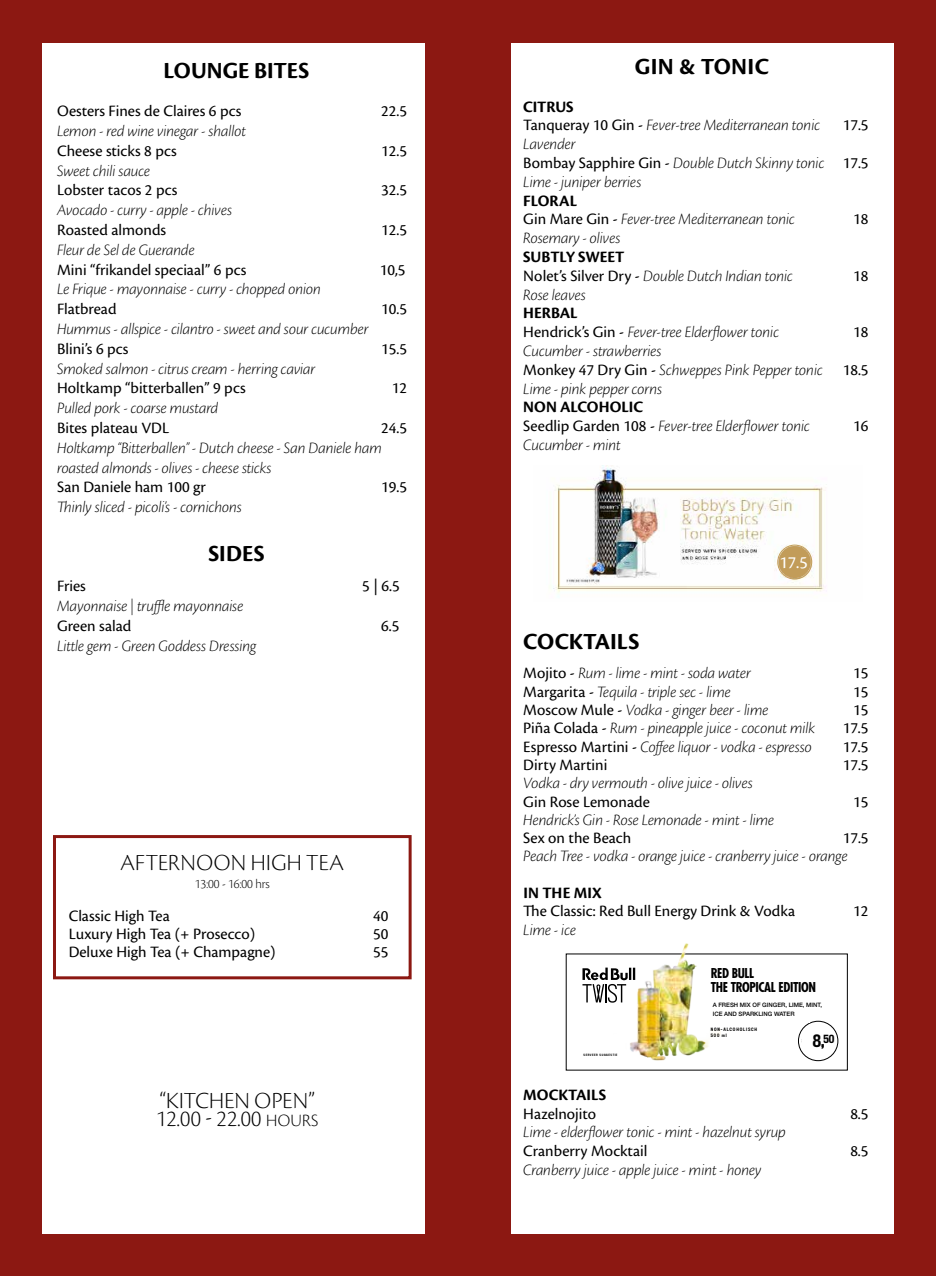
<style>
.page{position:relative;width:936px;height:1276px;background:#fff}
.page>*{position:absolute;margin:0;border:0;box-sizing:border-box;transform-origin:0 0}
.t1{font:24px/18.8px "Cronos Pro Lt Disp";letter-spacing:.01em;color:#000}
.t2{font:700 24px "Cronos Pro";letter-spacing:.01em;color:#000}
.t3{font:24px "Cronos Pro Bold Subh";color:#000}
.t4{font:18px "Cronos Pro";color:#fff}
.t5{font:16.5px/18.8px "Cronos Pro Lt Disp It";letter-spacing:-.005em;color:#000}
.t6{font:16.5px "Cronos Pro";color:#000}
.t7{font:16.5px "Cronos Pro Bold Subh";color:#000}
.t8{font:16.5px "Cronos Pro Lt Disp It";letter-spacing:-.005em;color:#020203}
.t9{font:500 15.75px "Titling Gothic FB Cond";color:#000}
.t10{font:13.5px "Cronos Pro Lt Disp";color:#000}
.t11{font:700 condensed 13.2px/14.2px "Futura";letter-spacing:-.03em;color:#000}
.t12{font:500 6.6px/7.9px "Titling Gothic FB Cond";letter-spacing:.2em;color:#000}
.t13{font:500 6px/9px "Helvetica Neue";color:#000}
.t14{font:500 4.2px/6px "Titling Gothic FB Cond";letter-spacing:.2em;color:#000}
.t15{font:500 2.85px "Titling Gothic FB Cond";letter-spacing:.2em;color:#000}
.s1{font-size:18px}
.s2{font-family:"Cronos Pro"}
.s3{font-family:"Cronos Pro Lt Disp It"}
</style>
<div class="page">
<div style="left:0;top:0;width:935px;height:1276px;background:#8c1812"></div>
<div style="left:43px;top:43px;width:382px;height:1190px;background:#fff"></div>
<div style="left:53px;top:835px;width:358px;height:144px;border:3px solid #8c1812"></div>
<div style="left:510px;top:43px;width:383px;height:1190px;background:#fff"></div>
<img style="left:553px;top:466px;width:272px;height:131px">
<svg style="left:582px;top:967px;width:31px;height:35px"></svg>
<div style="left:798px;top:1021px;width:40px;height:40px;border:1px solid #000;border-radius:50%"></div>
<img style="left:613px;top:943px;width:107px;height:127px">
<div style="left:706px;top:998px;width:103px;height:24px;background:#fff"></div>
<div style="left:778px;top:546px;width:32px;height:32px;background:#c29c59;border-radius:50%"></div>
<div style="left:777px;top:544px;width:35px;height:35px;border:1px solid #c29c59;border-radius:50%"></div>
<div style="left:779px;top:546px;width:31px;height:31px;border:1px solid #c29c59;border-radius:50%"></div>
<div style="left:801px;top:1032px;width:10px;height:17px;background:#fff"></div>
<h1 class="t3" style="left:164px;top:57px;width:147px">LOUNGE BITES</h1>
<p class="t6" style="left:57px;top:101px;width:186px">Oesters Fines de Claires 6 pcs</p>
<p class="t6" style="left:381px;top:101px;width:27px">22.5</p>
<p class="t5" style="left:57px;top:121px;width:190px">Lemon - red wine vinegar - shallot</p>
<p class="t6" style="left:57px;top:141px;width:121px">Cheese sticks 8 pcs</p>
<p class="t6" style="left:381px;top:141px;width:27px">12.5</p>
<p class="t5" style="left:57px;top:161px;width:95px">Sweet chili sauce</p>
<p class="t6" style="left:57px;top:181px;width:122px">Lobster tacos 2 pcs</p>
<p class="t6" style="left:381px;top:181px;width:27px">32.5</p>
<p class="t5" style="left:57px;top:201px;width:176px">Avocado - curry - apple - chives</p>
<p class="t6" style="left:57px;top:220px;width:111px">Roasted almonds</p>
<p class="t6" style="left:381px;top:220px;width:27px">12.5</p>
<p class="t5" style="left:57px;top:240px;width:139px">Fleur de Sel de Guerande</p>
<p class="t6" style="left:57px;top:260px;width:191px">Mini “frikandel speciaal” 6 pcs</p>
<p class="t6" style="left:380px;top:260px;width:27px">10,5</p>
<p class="t8" style="left:57px;top:280px;width:265px">Le Frique - mayonnaise - curry - chopped onion</p>
<p class="t6" style="left:57px;top:299px;width:61px">Flatbread</p>
<p class="t6" style="left:381px;top:299px;width:27px">10.5</p>
<p class="t5" style="left:57px;top:319px;width:313px">Hummus - allspice - cilantro - sweet and sour cucumber</p>
<p class="t6" style="left:57px;top:339px;width:73px">Blini’s 6 pcs</p>
<p class="t6" style="left:381px;top:339px;width:27px">15.5</p>
<p class="t5" style="left:57px;top:359px;width:260px">Smoked salmon - citrus cream - herring caviar</p>
<p class="t6" style="left:57px;top:379px;width:190px">Holtkamp “bitterballen” 9 pcs</p>
<p class="t6" style="left:392px;top:379px;width:17px">12</p>
<p class="t5" style="left:57px;top:399px;width:163px">Pulled pork - coarse mustard</p>
<p class="t6" style="left:57px;top:418px;width:114px">Bites plateau VDL</p>
<p class="t6" style="left:381px;top:418px;width:27px">24.5</p>
<p class="t5" style="left:57px;top:438px;width:326px;line-height:19.8px">Holtkamp “Bitterballen” - Dutch cheese - San Daniele ham roasted almonds - olives - cheese sticks</p>
<p class="t6" style="left:57px;top:478px;width:150px">San Daniele ham 100 gr</p>
<p class="t6" style="left:381px;top:478px;width:27px">19.5</p>
<p class="t5" style="left:57px;top:498px;width:186px">Thinly sliced - picoli’s - cornichons</p>
<h1 class="t3" style="left:208px;top:539px;width:57px">SIDES</h1>
<p class="t6" style="left:57px;top:577px;width:30px">Fries</p>
<p class="t6" style="left:362px;top:577px;width:39px">5 | 6.5</p>
<p class="t5" style="left:57px;top:597px;width:188px">Mayonnaise | truffle mayonnaise</p>
<p class="t6" style="left:57px;top:616px;width:76px">Green salad</p>
<p class="t6" style="left:381px;top:616px;width:20px">6.5</p>
<p class="t5" style="left:57px;top:636px;width:201px">Little gem - Green Goddess Dressing</p>
<h1 class="t1" style="left:121px;top:852px;width:225px">AFTERNOON HIGH TEA</h1>
<p class="t10" style="left:195px;top:875px;width:76px">13:00 - 16:00 hrs</p>
<p class="t6" style="left:69px;top:906px;width:103px">Classic High Tea</p>
<p class="t6" style="left:373px;top:906px;width:17px">40</p>
<p class="t6" style="left:69px;top:924px;width:188px">Luxury High Tea (+ Prosecco)</p>
<p class="t6" style="left:373px;top:924px;width:17px">50</p>
<p class="t6" style="left:69px;top:942px;width:208px">Deluxe High Tea (+ Champagne)</p>
<p class="t6" style="left:373px;top:942px;width:17px">55</p>
<h1 class="t1" style="left:156px;top:1090px;width:164px">“KITCHEN OPEN”<br>12.00 - 22.00 <span class="s1">HOURS</span></h1>
<h1 class="t2" style="left:635px;top:53px;width:136px">GIN &amp; TONIC</h1>
<p class="t7" style="left:523px;top:97px;width:52px">CITRUS</p>
<p class="t5" style="left:523px;top:116px;width:298px"><span class="s2">Tanqueray 10 Gin -</span> Fever-tree Mediterranean tonic</p>
<p class="t6" style="left:842px;top:116px;width:27px">17.5</p>
<p class="t5" style="left:523px;top:135px;width:54px">Lavender</p>
<p class="t6" style="left:523px;top:153px;width:346px">Bombay Sapphire Gin - <span class="s3">Double Dutch Skinny tonic</span> 17.5</p>
<p class="t5" style="left:523px;top:172px;width:120px">Lime - juniper berries</p>
<p class="t7" style="left:523px;top:191px;width:55px">FLORAL</p>
<p class="t5" style="left:523px;top:210px;width:273px"><span class="s2">Gin Mare Gin -</span> Fever-tree Mediterranean tonic</p>
<p class="t6" style="left:853px;top:210px;width:17px">18</p>
<p class="t5" style="left:523px;top:229px;width:99px">Rosemary - olives</p>
<p class="t7" style="left:523px;top:247px;width:103px">SUBTLY SWEET</p>
<p class="t5" style="left:523px;top:266px;width:271px"><span class="s2">Nolet’s Silver Dry -</span> Double Dutch Indian tonic</p>
<p class="t6" style="left:853px;top:266px;width:17px">18</p>
<p class="t5" style="left:523px;top:285px;width:64px">Rose leaves</p>
<p class="t7" style="left:523px;top:304px;width:56px">HERBAL</p>
<p class="t5" style="left:523px;top:323px;width:257px"><span class="s2">Hendrick’s Gin -</span> Fever-tree Elderflower tonic</p>
<p class="t6" style="left:853px;top:322px;width:17px">18</p>
<p class="t5" style="left:523px;top:342px;width:346px">Cucumber - strawberries<br><span class="s2">Monkey 47 Dry Gin -</span> Schweppes Pink Pepper tonic <span class="s2">18.5<br></span>Lime - pink pepper corns</p>
<p class="t7" style="left:523px;top:398px;width:121px">NON ALCOHOLIC</p>
<p class="t5" style="left:523px;top:417px;width:288px"><span class="s2">Seedlip Garden 108 -</span> Fever-tree Elderflower tonic</p>
<p class="t6" style="left:853px;top:416px;width:17px">16</p>
<p class="t5" style="left:523px;top:435px;width:99px">Cucumber - mint</p>
<p class="t4" style="left:779px;top:552px;width:30px">17.5</p>
<h1 class="t2" style="left:523px;top:628px;width:118px">COCKTAILS</h1>
<p class="t5" style="left:523px;top:664px;width:229px"><span class="s2">Mojito -</span> Rum - lime - mint - soda water</p>
<p class="t6" style="left:853px;top:664px;width:17px">15</p>
<p class="t5" style="left:523px;top:682px;width:209px"><span class="s2">Margarita -</span> Tequila - triple sec - lime</p>
<p class="t6" style="left:853px;top:682px;width:17px">15</p>
<p class="t5" style="left:523px;top:700px;width:246px"><span class="s2">Moscow Mule -</span> Vodka - ginger beer - lime</p>
<p class="t6" style="left:853px;top:700px;width:17px">15</p>
<p class="t5" style="left:523px;top:719px;width:293px"><span class="s2">Piña Colada -</span> Rum - pineapple juice - coconut milk</p>
<p class="t6" style="left:842px;top:718px;width:27px">17.5</p>
<p class="t5" style="left:523px;top:737px;width:290px"><span class="s2">Espresso Martini -</span> Coffee liquor - vodka - espresso</p>
<p class="t6" style="left:842px;top:737px;width:27px">17.5</p>
<p class="t6" style="left:523px;top:755px;width:86px">Dirty Martini</p>
<p class="t6" style="left:842px;top:755px;width:27px">17.5</p>
<p class="t5" style="left:523px;top:774px;width:231px">Vodka - dry vermouth - olive juice - olives</p>
<p class="t6" style="left:523px;top:792px;width:128px">Gin Rose Lemonade</p>
<p class="t6" style="left:853px;top:792px;width:17px">15</p>
<p class="t5" style="left:523px;top:810px;width:252px">Hendrick’s Gin - Rose Lemonade - mint - lime</p>
<p class="t6" style="left:523px;top:828px;width:109px">Sex on the Beach</p>
<p class="t6" style="left:842px;top:828px;width:27px">17.5</p>
<p class="t5" style="left:523px;top:847px;width:326px">Peach Tree - vodka - orange juice - cranberry juice - orange</p>
<p class="t7" style="left:523px;top:883px;width:80px">IN THE MIX</p>
<p class="t6" style="left:523px;top:901px;width:273px">The Classic: Red Bull Energy Drink &amp; Vodka</p>
<p class="t6" style="left:853px;top:901px;width:17px">12</p>
<p class="t5" style="left:523px;top:920px;width:54px">Lime - ice</p>
<p class="t15" style="left:583px;top:1053px;width:35px">SERVEER SUGGESTIE</p>
<p class="t11" style="left:710px;top:966px;width:107px">RED BULL<br>THE TROPICAL EDITION</p>
<p class="t14" style="left:710px;top:1026px;width:48px">NON-ALCOHOLISCH<br>500 ml</p>
<p class="t9" style="left:802px;top:1032px;width:34px">€8,<sup>50</sup></p>
<p class="t12" style="left:710px;top:998px;width:99px">MET EEN FRISSE MIX VAN<br>GEMBER, LIMOEN, MUNT,<br>IJS EN BRUISEND WATER</p>
<p class="t13" style="left:712px;top:999px;width:111px">A FRESH MIX OF GINGER, LIME, MINT,<br>ICE AND SPARKLING WATER</p>
<p class="t7" style="left:523px;top:1085px;width:84px">MOCKTAILS</p>
<p class="t6" style="left:523px;top:1104px;width:74px">Hazelnojito</p>
<p class="t6" style="left:850px;top:1104px;width:20px">8.5</p>
<p class="t5" style="left:523px;top:1123px;width:264px">Lime - elderflower tonic - mint - hazelnut syrup</p>
<p class="t6" style="left:523px;top:1141px;width:126px">Cranberry Mocktail</p>
<p class="t6" style="left:850px;top:1141px;width:20px">8.5</p>
<p class="t5" style="left:523px;top:1160px;width:240px">Cranberry juice - apple juice - mint - honey</p>
</div>
